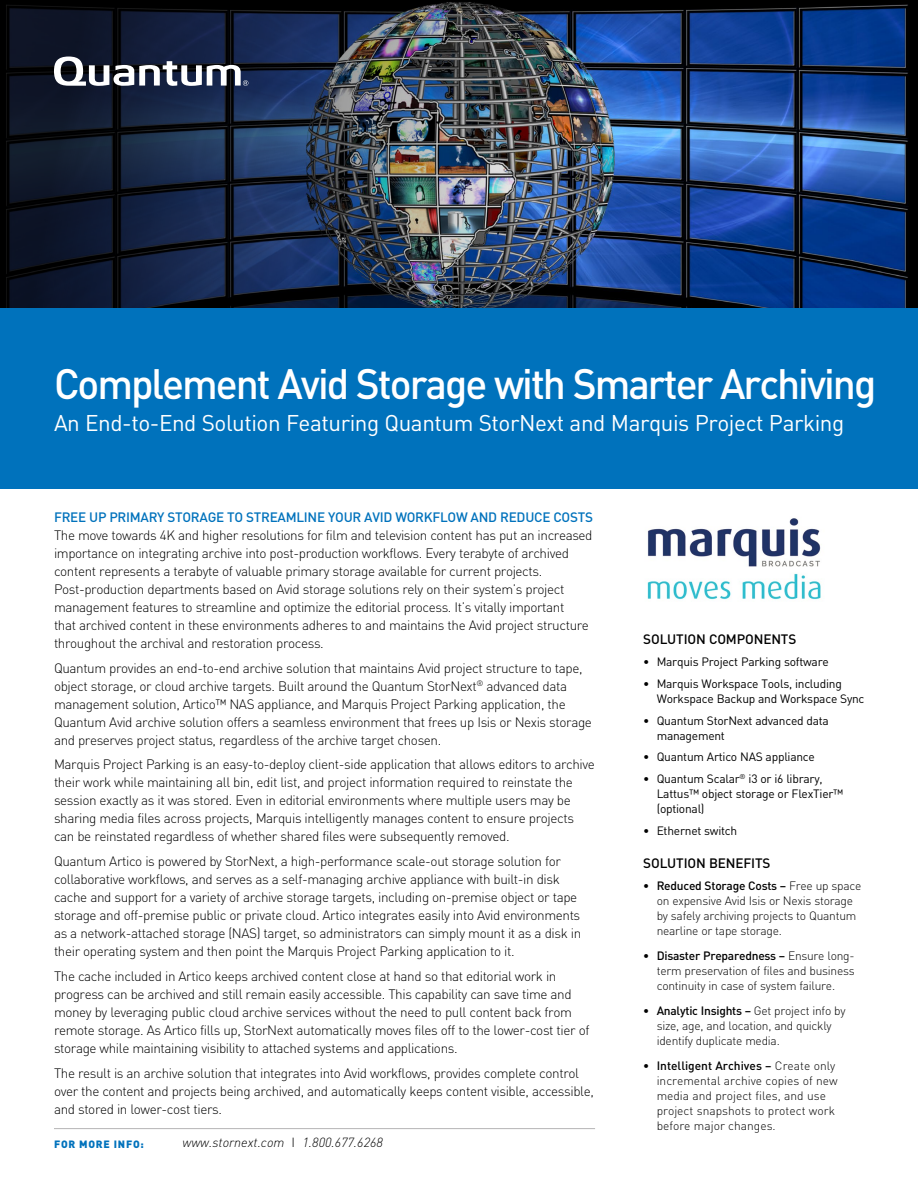
<style>
.page{position:relative;width:918px;height:1188px;background:#fff}
.page>*{position:absolute;margin:0;border:0;box-sizing:border-box;transform-origin:0 0}
.P1_product_title{font:500 42px "DIN Pro";letter-spacing:-.05em;color:#fff}
.P1_main_copy_block{font:22.5px "DIN Pro";letter-spacing:-.02em;color:#fff}
.P1_main_copy_block-2{font:300 13.5px/18px "DIN Pro";letter-spacing:-.03em;color:#000}
.t1{font:500 13.5px "DIN Pro";letter-spacing:-.02em;color:#0072bc}
.P1_main_copy_block-3{font:500 13.5px "DIN Pro";letter-spacing:-.01em;color:#000}
.t2{font:italic 300 13.2px "DIN Pro";color:#000}
.t3{font:300 12px/15px "DIN Pro";letter-spacing:-.02em;color:#000}
.t4{font:12px/15px "DIN Pro";letter-spacing:-.02em;color:#000}
.t5{font:300 12px/15px "DIN Pro";color:#000}
.P2_chart_title{font:900 10.5px "DIN Pro";letter-spacing:.07em;color:#0072bc}
.s1{font-style:normal}
.s2{font-weight:500}
</style>
<div class="page">
<hr style="left:54px;top:1128px;width:541px;height:1px;background:#bdbcbd">
<div style="left:0;top:308px;width:918px;height:181px;background:#0072bc"></div>
<img style="left:647px;top:518px;width:174px;height:82px">
<img style="left:0;top:0;width:918px;height:308px">
<svg style="left:54px;top:57px;width:194px;height:29px"></svg>
<p class="P1_product_title" style="left:54px;top:350px;width:824px">Complement Avid Storage with Smarter Archiving</p>
<p class="P1_main_copy_block" style="left:54px;top:405px;width:792px">An End-to-End Solution Featuring Quantum StorNext and Marquis Project Parking</p>
<p class="t1" style="left:54px;top:506px;width:540px">FREE UP PRIMARY STORAGE TO STREAMLINE YOUR AVID WORKFLOW AND REDUCE COSTS</p>
<p class="P1_main_copy_block-2" style="left:54px;top:525px;width:540px">The move towards 4K and higher resolutions for film and television content has put an increased importance on integrating archive into post-production workflows. Every terabyte of archived content represents a terabyte of valuable primary storage available for current projects.<br>Post-production departments based on Avid storage solutions rely on their system’s project management features to streamline and optimize the editorial process. It’s vitally important<br>that archived content in these environments adheres to and maintains the Avid project structure throughout the archival and restoration process.</p>
<p class="P1_main_copy_block-2" style="left:54px;top:657px;width:539px">Quantum provides an end-to-end archive solution that maintains Avid project structure to tape, object storage, or cloud archive targets. Built around the Quantum StorNext<sup>®</sup> advanced data management solution, Artico™ NAS appliance, and Marquis Project Parking application, the Quantum Avid archive solution offers a seamless environment that frees up Isis or Nexis storage and preserves project status, regardless of the archive target chosen.</p>
<p class="P1_main_copy_block-2" style="left:54px;top:754px;width:542px">Marquis Project Parking is an easy-to-deploy client-side application that allows editors to archive their work while maintaining all bin, edit list, and project information required to reinstate the session exactly as it was stored. Even in editorial environments where multiple users may be sharing media files across projects, Marquis intelligently manages content to ensure projects can be reinstated regardless of whether shared files were subsequently removed.</p>
<p class="P1_main_copy_block-2" style="left:54px;top:851px;width:529px">Quantum Artico is powered by StorNext, a high-performance scale-out storage solution for collaborative workflows, and serves as a self-managing archive appliance with built-in disk cache and support for a variety of archive storage targets, including on-premise object or tape storage and off-premise public or private cloud. Artico integrates easily into Avid environments as a network-attached storage (NAS) target, so administrators can simply mount it as a disk in their operating system and then point the Marquis Project Parking application to it.</p>
<p class="P1_main_copy_block-2" style="left:54px;top:966px;width:537px">The cache included in Artico keeps archived content close at hand so that editorial work in progress can be archived and still remain easily accessible. This capability can save time and money by leveraging public cloud archive services without the need to pull content back from remote storage. As Artico fills up, StorNext automatically moves files off to the lower-cost tier of storage while maintaining visibility to attached systems and applications.</p>
<p class="P1_main_copy_block-2" style="left:54px;top:1062px;width:541px">The result is an archive solution that integrates into Avid workflows, provides complete control over the content and projects being archived, and automatically keeps content visible, accessible, and stored in lower-cost tiers.</p>
<p class="P2_chart_title" style="left:54px;top:1135px;width:91px">FOR MORE INFO:</p>
<p class="t2" style="left:183px;top:1132px;width:202px">www.stornext.com <span class="s1">І</span> 1.800.677.6268</p>
<p class="P1_main_copy_block-3" style="left:643px;top:629px;width:155px">SOLUTION COMPONENTS</p>
<p class="t4" style="left:643px;top:653px;width:187px">• Marquis Project Parking software</p>
<p class="t4" style="left:657px;top:675px;width:209px;text-indent:-14px">• Marquis Workspace Tools, including<br>Workspace Backup and Workspace Sync</p>
<p class="t4" style="left:657px;top:712px;width:174px;text-indent:-14px">• Quantum StorNext advanced data management</p>
<p class="t4" style="left:643px;top:748px;width:173px">• Quantum Artico NAS appliance</p>
<p class="t4" style="left:657px;top:770px;width:188px;text-indent:-14px">• Quantum Scalar<sup>®</sup> i3 or i6 library,<br>Lattus™ object storage or FlexTier™ (optional)</p>
<p class="t4" style="left:643px;top:822px;width:96px">• Ethernet switch</p>
<p class="P1_main_copy_block-3" style="left:643px;top:853px;width:129px">SOLUTION BENEFITS</p>
<p class="t3" style="left:657px;top:877px;width:206px;text-indent:-14px"><span class="s2">• Reduced Storage Costs –</span> Free up space on expensive Avid Isis or Nexis storage by safely archiving projects to Quantum nearline or tape storage.</p>
<p class="t3" style="left:657px;top:947px;width:199px;text-align:justify;text-indent:-14px"><span class="s2">• Disaster Preparedness –</span> Ensure long&shy;term preservation of files and business continuity in case of system failure.</p>
<p class="t3" style="left:657px;top:1002px;width:190px;text-indent:-14px"><span class="s2">• Analytic Insights –</span> Get project info by size, age, and location, and quickly identify duplicate media.</p>
<p class="t5" style="left:657px;top:1057px;width:182px;text-indent:-14px"><span class="s2">• Intelligent Archives –</span> Create only incremental archive copies of new media and project files, and use project snapshots to protect work before major changes.</p>
</div>
